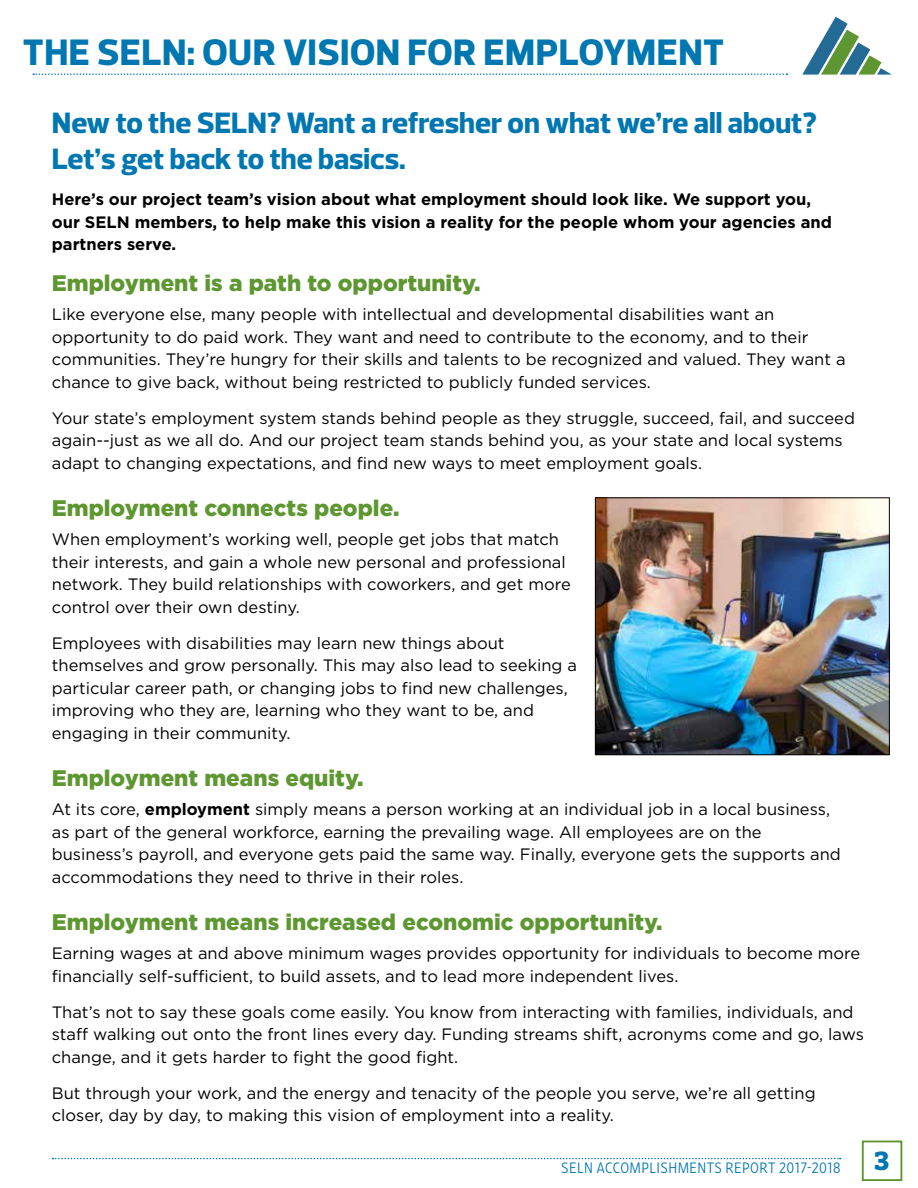
<style>
.page{position:relative;width:918px;height:1188px;background:#fff}
.page>*{position:absolute;margin:0;border:0;box-sizing:border-box;transform-origin:0 0}
.t1{font:800 37.5px "Prelo";letter-spacing:.015em;color:#0077b0}
.t2{font:800 30px/36px "Prelo";color:#0077b0}
.t3{font:900 27px "Prelo Slab";color:#0077b0}
.t4{font:900 22.5px "Gotham HTF";color:#5e9732}
.t5{font:16.5px/22.5px "Gotham HTF";color:#000}
.t6{font:700 16.5px/22.5px "Gotham HTF";color:#000}
.t7{font:300 15px "Retina Narrow";letter-spacing:.03em;color:#0077b0}
.s1{font-weight:700}
</style>
<div class="page">
<div style="left:862px;top:1141px;width:40px;height:40px;border:2px solid #5e9732"></div>
<svg style="left:802px;top:17px;width:90px;height:58px"></svg>
<svg style="left:33px;top:73px;width:754px;height:2px"></svg>
<svg style="left:53px;top:1158px;width:788px;height:1px"></svg>
<img style="left:597px;top:500px;width:291px;height:253px">
<div style="left:595px;top:498px;width:295px;height:257px;border:1px solid #000"></div>
<h1 class="t1" style="left:23px;top:29px;width:703px">THE SELN: OUR VISION FOR EMPLOYMENT</h1>
<h2 class="t2" style="left:52px;top:105px;width:767px">New to the SELN? Want a refresher on what we’re all about?<br>Let’s get back to the basics.</h2>
<p class="t6" style="left:52px;top:188px;width:782px">Here’s our project team’s vision about what employment should look like. We support you, our SELN members, to help make this vision a reality for the people whom your agencies and partners serve.</p>
<h3 class="t4" style="left:52px;top:270px;width:430px">Employment is a path to opportunity.</h3>
<p class="t5" style="left:52px;top:303px;width:795px">Like everyone else, many people with intellectual and developmental disabilities want an opportunity to do paid work. They want and need to contribute to the economy, and to their communities. They’re hungry for their skills and talents to be recognized and valued. They want a chance to give back, without being restricted to publicly funded services.</p>
<p class="t5" style="left:52px;top:406px;width:805px">Your state’s employment system stands behind people as they struggle, succeed, fail, and succeed again--just as we all do. And our project team stands behind you, as your state and local systems adapt to changing expectations, and find new ways to meet employment goals.</p>
<h3 class="t4" style="left:52px;top:495px;width:349px">Employment connects people.</h3>
<p class="t5" style="left:52px;top:528px;width:520px">When employment’s working well, people get jobs that match their interests, and gain a whole new personal and professional network. They build relationships with coworkers, and get more control over their own destiny.</p>
<p class="t5" style="left:52px;top:631px;width:527px">Employees with disabilities may learn new things about themselves and grow personally. This may also lead to seeking a particular career path, or changing jobs to find new challenges, improving who they are, learning who they want to be, and engaging in their community.</p>
<h3 class="t4" style="left:52px;top:765px;width:313px">Employment means equity.</h3>
<p class="t5" style="left:52px;top:798px;width:791px">At its core, <span class="s1">employment</span> simply means a person working at an individual job in a local business, as part of the general workforce, earning the prevailing wage. All employees are on the business’s payroll, and everyone gets paid the same way. Finally, everyone gets the supports and accommodations they need to thrive in their roles.</p>
<h3 class="t4" style="left:52px;top:909px;width:612px">Employment means increased economic opportunity.</h3>
<p class="t5" style="left:52px;top:942px;width:810px">Earning wages at and above minimum wages provides opportunity for individuals to become more financially self-sufficient, to build assets, and to lead more independent lives.</p>
<p class="t5" style="left:52px;top:1000px;width:814px">That’s not to say these goals come easily. You know from interacting with families, individuals, and staff walking out onto the front lines every day. Funding streams shift, acronyms come and go, laws change, and it gets harder to fight the good fight.</p>
<p class="t5" style="left:52px;top:1081px;width:765px">But through your work, and the energy and tenacity of the people you serve, we’re all getting closer, day by day, to making this vision of employment into a reality.</p>
<p class="t7" style="left:561px;top:1158px;width:281px">SELN ACCOMPLISHMENTS REPORT 2017-2018</p>
<h3 class="t3" style="left:875px;top:1144px;width:16px">3</h3>
</div>
